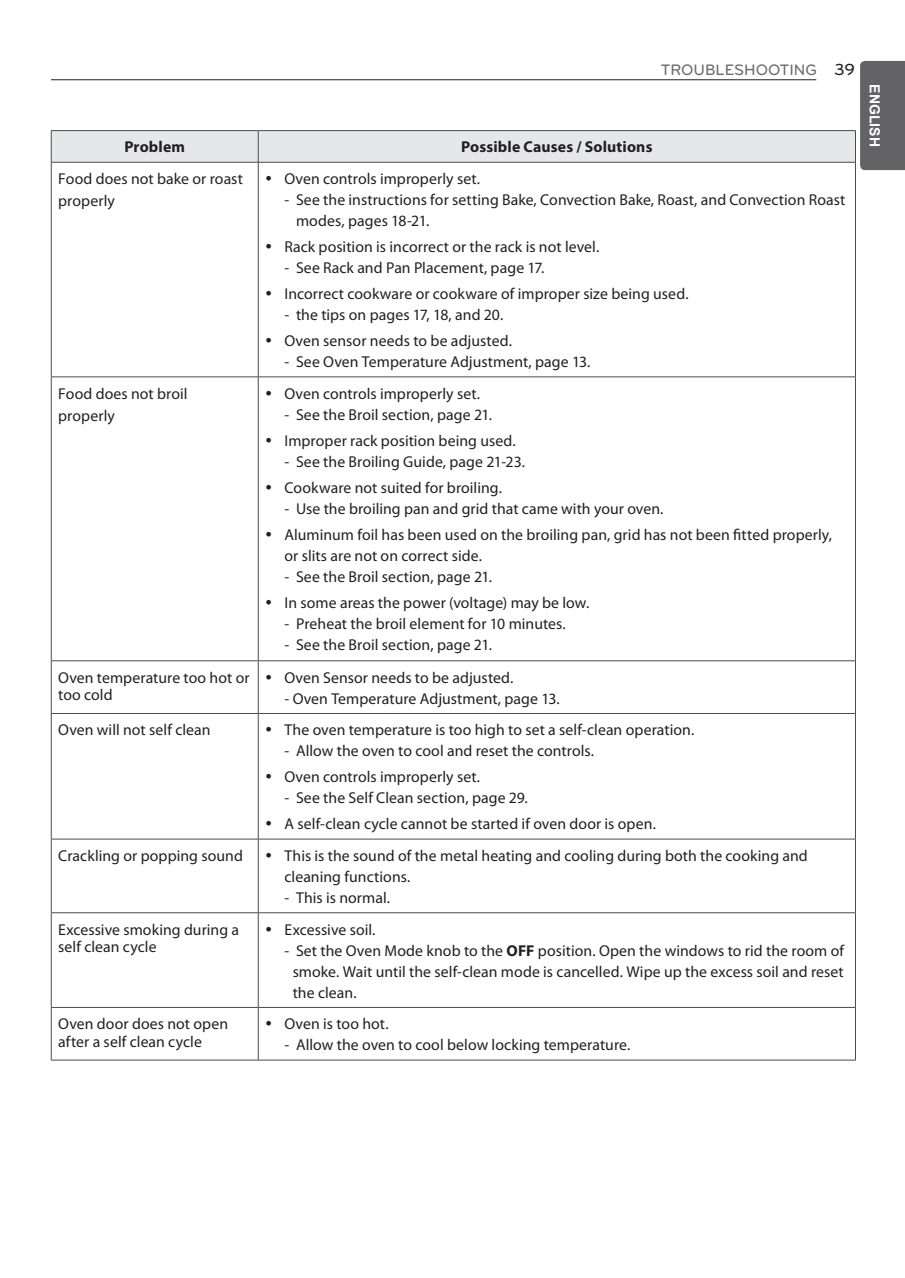
<style>
.page{position:relative;width:905px;height:1278px;background:#fff}
.page>*{position:absolute;margin:0;border:0;box-sizing:border-box;transform-origin:0 0}
.t1{font:500 16.62px "Bryant LG";color:#231f20}
.Table_Bullet_9_pts_R{font:15.75px/21px "Myriad Pro";letter-spacing:.005em;color:#231f20}
.Table_Text_Left_Alig{font:15.75px/17.5px "Myriad Pro";letter-spacing:.005em;color:#231f20}
.Table_Head_-_Regular{font:700 15.75px "Myriad Pro";letter-spacing:.01em;color:#231f20}
.t2{font:500 15.75px "Bryant LG";color:#6c6d70}
.tap{font:700 14px "Arial";color:#fff}
.s1{font-weight:700}
</style>
<div class="page">
<svg style="left:51px;top:61px;width:853px;height:109px"></svg>
<hr style="left:51px;top:130px;width:207px;height:1px;background:#4b4c4d">
<hr style="left:51px;top:131px;width:1px;height:31px;background:#4b4c4d">
<hr style="left:258px;top:130px;width:597px;height:1px;background:#4b4c4d">
<hr style="left:258px;top:131px;width:1px;height:31px;background:#4b4c4d">
<hr style="left:855px;top:131px;width:1px;height:31px;background:#4b4c4d">
<hr style="left:51px;top:162px;width:207px;height:1px;background:#4b4c4d">
<hr style="left:51px;top:162px;width:1px;height:215px;background:#4b4c4d">
<hr style="left:258px;top:162px;width:597px;height:1px;background:#4b4c4d">
<hr style="left:258px;top:162px;width:1px;height:215px;background:#4b4c4d">
<hr style="left:855px;top:162px;width:1px;height:215px;background:#4b4c4d">
<hr style="left:51px;top:376px;width:207px;height:1px;background:#4b4c4d">
<hr style="left:51px;top:377px;width:1px;height:283px;background:#4b4c4d">
<hr style="left:258px;top:376px;width:597px;height:1px;background:#4b4c4d">
<hr style="left:258px;top:377px;width:1px;height:283px;background:#4b4c4d">
<hr style="left:855px;top:377px;width:1px;height:283px;background:#4b4c4d">
<hr style="left:51px;top:660px;width:207px;height:1px;background:#4b4c4d">
<hr style="left:51px;top:661px;width:1px;height:52px;background:#4b4c4d">
<hr style="left:258px;top:660px;width:597px;height:1px;background:#4b4c4d">
<hr style="left:258px;top:661px;width:1px;height:52px;background:#4b4c4d">
<hr style="left:855px;top:661px;width:1px;height:52px;background:#4b4c4d">
<hr style="left:51px;top:713px;width:207px;height:1px;background:#4b4c4d">
<hr style="left:51px;top:714px;width:1px;height:125px;background:#4b4c4d">
<hr style="left:258px;top:713px;width:597px;height:1px;background:#4b4c4d">
<hr style="left:258px;top:714px;width:1px;height:125px;background:#4b4c4d">
<hr style="left:855px;top:714px;width:1px;height:125px;background:#4b4c4d">
<hr style="left:51px;top:839px;width:1px;height:73px;background:#4b4c4d">
<hr style="left:258px;top:839px;width:1px;height:73px;background:#4b4c4d">
<hr style="left:855px;top:839px;width:1px;height:73px;background:#4b4c4d">
<hr style="left:51px;top:912px;width:207px;height:1px;background:#4b4c4d">
<hr style="left:51px;top:913px;width:1px;height:94px;background:#4b4c4d">
<hr style="left:258px;top:912px;width:597px;height:1px;background:#4b4c4d">
<hr style="left:258px;top:913px;width:1px;height:94px;background:#4b4c4d">
<hr style="left:855px;top:913px;width:1px;height:94px;background:#4b4c4d">
<hr style="left:51px;top:1007px;width:207px;height:1px;background:#4b4c4d">
<hr style="left:51px;top:1007px;width:1px;height:53px;background:#4b4c4d">
<hr style="left:258px;top:1007px;width:597px;height:1px;background:#4b4c4d">
<hr style="left:258px;top:1007px;width:1px;height:53px;background:#4b4c4d">
<hr style="left:855px;top:1007px;width:1px;height:53px;background:#4b4c4d">
<hr style="left:51px;top:839px;width:207px;height:1px;background:#4b4c4d">
<hr style="left:258px;top:839px;width:597px;height:1px;background:#4b4c4d">
<hr style="left:51px;top:1060px;width:207px;height:1px;background:#4b4c4d">
<hr style="left:258px;top:1060px;width:597px;height:1px;background:#4b4c4d">
<p class="t2" style="left:660px;top:61px;width:12px">TROUBLESHOOTIN</p>
<p class="t2" style="left:805px;top:61px;width:13px">G</p>
<p class="t1" style="left:834px;top:59px;width:22px">39</p>
<p class="Table_Head_-_Regular" style="left:124px;top:137px;width:62px">Problem</p>
<p class="Table_Head_-_Regular" style="left:461px;top:137px;width:193px">Possible Causes / Solutions</p>
<p class="Table_Text_Left_Alig" style="left:58px;top:170px;width:186px">Food does not bake or roast</p>
<p class="Table_Text_Left_Alig" style="left:58px;top:192px;width:58px">properly</p>
<p class="Table_Bullet_9_pts_R" style="left:284px;top:168px;width:197px">Oven controls improperly set.</p>
<p class="Table_Bullet_9_pts_R" style="left:296px;top:189px;width:551px;text-indent:-12px">- See the instructions for setting Bake, Convection Bake, Roast, and Convection Roast modes, pages 18-21.</p>
<p class="Table_Bullet_9_pts_R" style="left:284px;top:236px;width:316px">Rack position is incorrect or the rack is not level.</p>
<p class="Table_Bullet_9_pts_R" style="left:284px;top:257px;width:261px">- See Rack and Pan Placement, page 17.</p>
<p class="Table_Bullet_9_pts_R" style="left:284px;top:283px;width:405px">Incorrect cookware or cookware of improper size being used.</p>
<p class="Table_Bullet_9_pts_R" style="left:284px;top:304px;width:220px">- the tips on pages 17, 18, and 20.</p>
<p class="Table_Bullet_9_pts_R" style="left:284px;top:330px;width:229px">Oven sensor needs to be adjusted.</p>
<p class="Table_Bullet_9_pts_R" style="left:284px;top:351px;width:307px">- See Oven Temperature Adjustment, page 13.</p>
<p class="Table_Text_Left_Alig" style="left:58px;top:384px;width:131px">Food does not broil</p>
<p class="Table_Text_Left_Alig" style="left:58px;top:407px;width:58px">properly</p>
<p class="Table_Bullet_9_pts_R" style="left:284px;top:382px;width:197px">Oven controls improperly set.</p>
<p class="Table_Bullet_9_pts_R" style="left:284px;top:403px;width:209px">- See the Broil section, page 21.</p>
<p class="Table_Bullet_9_pts_R" style="left:284px;top:429px;width:233px">Improper rack position being used.</p>
<p class="Table_Bullet_9_pts_R" style="left:284px;top:450px;width:242px">- See the Broiling Guide, page 21-23.</p>
<p class="Table_Bullet_9_pts_R" style="left:284px;top:476px;width:219px">Cookware not suited for broiling.</p>
<p class="Table_Bullet_9_pts_R" style="left:284px;top:497px;width:380px">- Use the broiling pan and grid that came with your oven.</p>
<p class="Table_Bullet_9_pts_R" style="left:284px;top:523px;width:549px">Aluminum foil has been used on the broiling pan, grid has not been fitted properly, or slits are not on correct side.</p>
<p class="Table_Bullet_9_pts_R" style="left:284px;top:565px;width:209px">- See the Broil section, page 21.</p>
<p class="Table_Bullet_9_pts_R" style="left:284px;top:591px;width:306px">In some areas the power (voltage) may be low.</p>
<p class="Table_Bullet_9_pts_R" style="left:284px;top:612px;width:283px">- Preheat the broil element for 10 minutes.</p>
<p class="Table_Bullet_9_pts_R" style="left:284px;top:633px;width:209px">- See the Broil section, page 21.</p>
<p class="Table_Text_Left_Alig" style="left:58px;top:668px;width:193px">Oven temperature too hot or too cold</p>
<p class="Table_Bullet_9_pts_R" style="left:284px;top:666px;width:230px">Oven Sensor needs to be adjusted.</p>
<p class="Table_Bullet_9_pts_R" style="left:284px;top:687px;width:277px">- Oven Temperature Adjustment, page 13.</p>
<p class="Table_Text_Left_Alig" style="left:58px;top:721px;width:154px">Oven will not self clean</p>
<p class="Table_Bullet_9_pts_R" style="left:284px;top:719px;width:411px">The oven temperature is too high to set a self-clean operation.</p>
<p class="Table_Bullet_9_pts_R" style="left:284px;top:740px;width:311px">- Allow the oven to cool and reset the controls.</p>
<p class="Table_Bullet_9_pts_R" style="left:284px;top:766px;width:197px">Oven controls improperly set.</p>
<p class="Table_Bullet_9_pts_R" style="left:284px;top:787px;width:245px">- See the Self Clean section, page 29.</p>
<p class="Table_Bullet_9_pts_R" style="left:284px;top:813px;width:373px">A self-clean cycle cannot be started if oven door is open.</p>
<p class="Table_Text_Left_Alig" style="left:58px;top:846px;width:186px">Crackling or popping sound</p>
<p class="Table_Bullet_9_pts_R" style="left:284px;top:845px;width:525px">This is the sound of the metal heating and cooling during both the cooking and cleaning functions.</p>
<p class="Table_Bullet_9_pts_R" style="left:284px;top:887px;width:107px">- This is normal.</p>
<p class="Table_Text_Left_Alig" style="left:58px;top:920px;width:182px">Excessive smoking during a self clean cycle</p>
<p class="Table_Bullet_9_pts_R" style="left:284px;top:918px;width:93px">Excessive soil.</p>
<p class="Table_Bullet_9_pts_R" style="left:293px;top:939px;width:553px;text-align:justify;text-indent:-8px">- Set the Oven Mode knob to the <span class="s1">OFF</span> position. Open the windows to rid the room of smoke. Wait until the self-clean mode is cancelled. Wipe up the excess soil and reset the clean.</p>
<p class="Table_Text_Left_Alig" style="left:58px;top:1015px;width:171px">Oven door does not open after a self clean cycle</p>
<p class="Table_Bullet_9_pts_R" style="left:284px;top:1013px;width:106px">Oven is too hot.</p>
<p class="Table_Bullet_9_pts_R" style="left:284px;top:1034px;width:347px">- Allow the oven to cool below locking temperature.</p>
<p class="tap" style="left:883px;top:84px;width:64px;rotate:90deg">ENGLISH</p>
</div>
